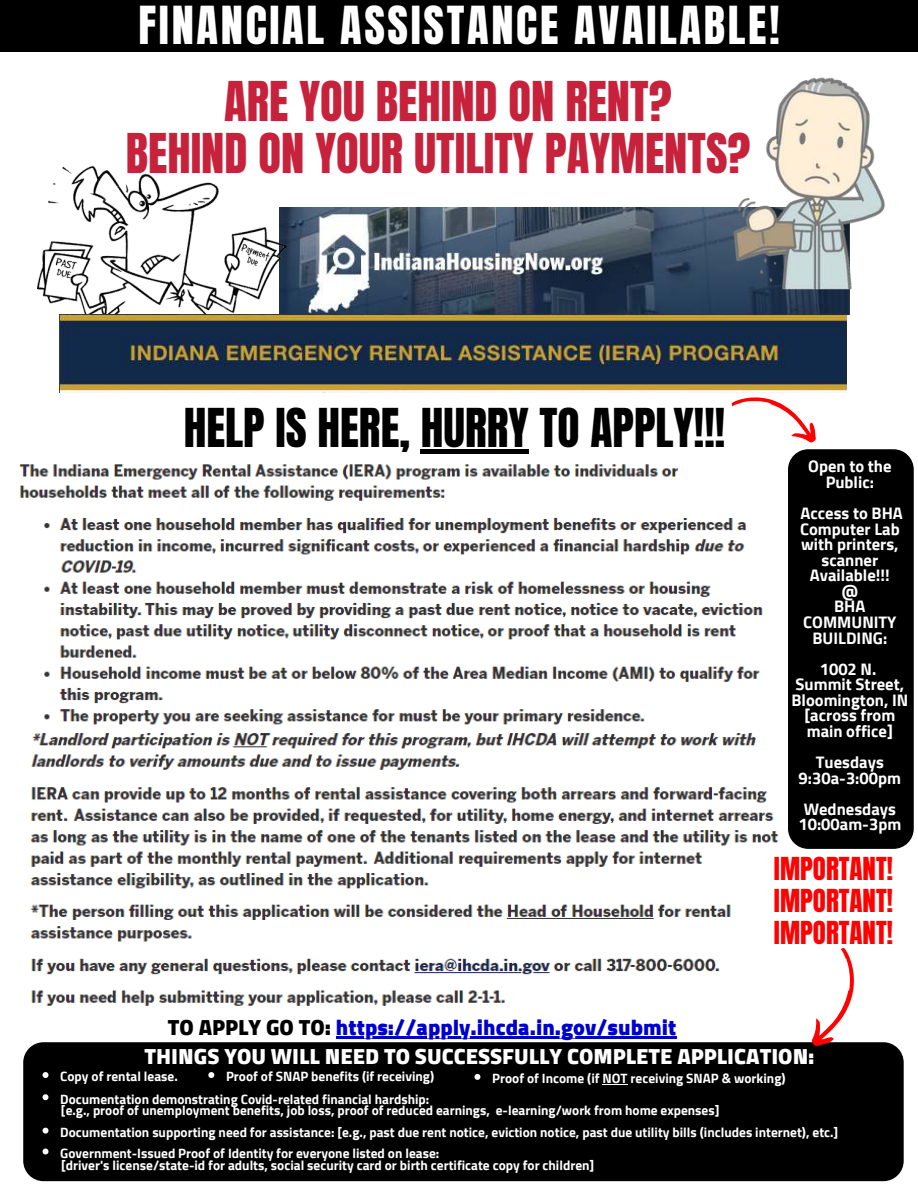
<style>
.page{position:relative;width:918px;height:1188px;background:#fff}
.page>*{position:absolute;margin:0;border:0;box-sizing:border-box;transform-origin:0 0}
.t1{font:46.65px/51.8px "Anton";color:#c7223b;text-align:center}
.t2{font:45.6px "Anton";color:#000}
.t3{font:44.55px "Anton";letter-spacing:.06em;color:#fff}
.t4{font:27px/32.1px "Anton";color:#ff0100;text-align:justify}
.t5{font:900 22.2px "Cairo";color:#fff}
.t6{font:900 22.2px "Cairo";color:#0001cc}
.t7{font:700 16.65px/15.6px "Cairo";color:#fff;text-align:center}
.t8{font:700 13.35px/11.9px "Cairo";color:#fff}
.s1{color:#000}
</style>
<div class="page">
<div style="left:0;top:0;width:918px;height:52px;background:#000"></div>
<img style="left:19px;top:449px;width:773px;height:276px">
<img style="left:287px;top:208px;width:563px;height:107px">
<img style="left:30px;top:733px;width:774px;height:273px">
<img style="left:37px;top:165px;width:250px;height:149px">
<img style="left:59px;top:314px;width:788px;height:79px">
<img style="left:729px;top:77px;width:156px;height:213px">
<div style="left:421px;top:449px;width:108px;height:5px;background:#000"></div>
<div style="left:23px;top:1042px;width:881px;height:139px;background:#000;border-radius:20px"></div>
<svg style="left:43px;top:1094px;width:5px;height:6px"></svg>
<svg style="left:43px;top:1128px;width:5px;height:6px"></svg>
<svg style="left:43px;top:1149px;width:5px;height:5px"></svg>
<div style="left:788px;top:449px;width:126px;height:400px;background:#000;border-radius:20px"></div>
<svg style="left:812px;top:948px;width:43px;height:98px"></svg>
<svg style="left:43px;top:1072px;width:5px;height:6px"></svg>
<svg style="left:731px;top:397px;width:85px;height:46px"></svg>
<svg style="left:208px;top:1072px;width:6px;height:6px"></svg>
<svg style="left:475px;top:1074px;width:5px;height:6px"></svg>
<svg style="left:603px;top:1084px;width:25px;height:1px"></svg>
<hr style="left:336px;top:1036px;width:340px;height:2px;background:#0001cc">
<h3 class="t3" style="left:138px;top:2px;width:643px">FINANCIAL ASSISTANCE AVAILABLE!</h3>
<h1 class="t1" style="left:126px;top:79px;width:626px">ARE YOU BEHIND ON RENT?<br>BEHIND ON YOUR UTILITY PAYMENTS?</h1>
<h2 class="t2" style="left:184px;top:404px;width:543px">HELP IS HERE, HURRY TO APPLY!!!</h2>
<h3 class="t6" style="left:168px;top:1014px;width:510px"><span class="s1">TO APPLY GO TO:</span> https://apply.ihcda.in.gov/submit</h3>
<p class="t7" style="left:808px;top:459px;width:85px">Open to the<br>Public:</p>
<p class="t7" style="left:800px;top:506px;width:104px">Access to BHA<br>Computer Lab with printers, scanner<br>Available!!!<br>@<br>BHA<br>COMMUNITY<br>BUILDING:</p>
<p class="t7" style="left:791px;top:661px;width:118px">1002 N.<br>Summit Street,<br>Bloomington, IN [across from main office]</p>
<p class="t7" style="left:799px;top:754px;width:104px">Tuesdays<br>9:30a-3:00pm</p>
<p class="t7" style="left:798px;top:801px;width:104px">Wednesdays<br>10:00am-3pm</p>
<h3 class="t4" style="left:774px;top:854px;width:120px">IMPORTANT!<br>IMPORTANT!<br>IMPORTANT!</h3>
<h3 class="t5" style="left:145px;top:1043px;width:671px">THINGS YOU WILL NEED TO SUCCESSFULLY COMPLETE APPLICATION:</h3>
<p class="t8" style="left:60px;top:1093px;width:661px">Documentation demonstrating Covid-related financial hardship:<br>[e.g., proof of unemployment benefits, job loss, proof of reduced earnings, e-learning/work from home expenses]</p>
<p class="t8" style="left:60px;top:1122px;width:780px;line-height:20.9px">Documentation supporting need for assistance: [e.g., past due rent notice, eviction notice, past due utility bills (includes internet), etc.]<br>Government-Issued Proof of Identity for everyone listed on lease:</p>
<p class="t8" style="left:61px;top:1159px;width:535px">[driver's license/state-id for adults, social security card or birth certificate copy for children]</p>
<p class="t8" style="left:226px;top:1071px;width:210px">Proof of SNAP benefits (if receiving)</p>
<p class="t8" style="left:492px;top:1073px;width:295px">Proof of Income (if NOT receiving SNAP &amp; working)</p>
<p class="t8" style="left:60px;top:1071px;width:119px">Copy of rental lease.</p>
</div>
